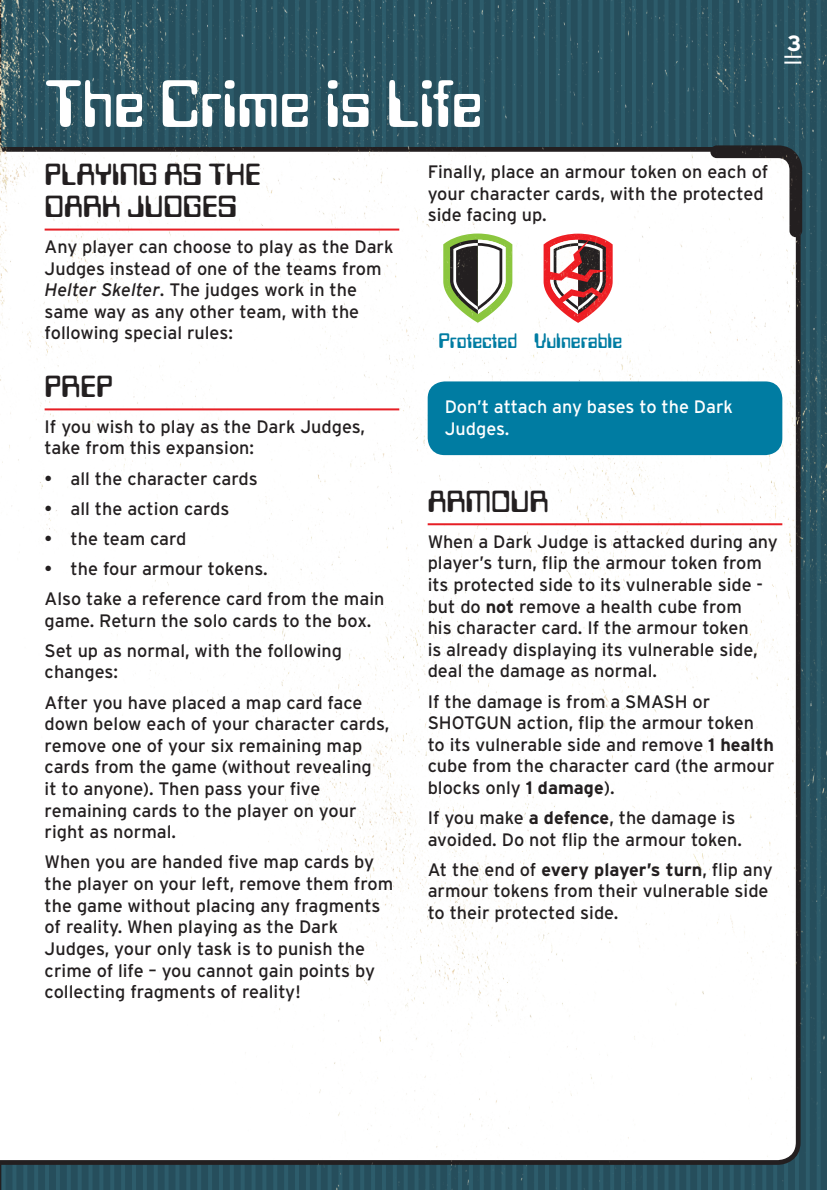
<style>
.page{position:relative;width:827px;height:1190px;background:#fff}
.page>*{position:absolute;margin:0;border:0;box-sizing:border-box;transform-origin:0 0}
.INTRO{font:70px "Data Seventy Std";color:#fff}
.SUB{font:32px/32px "Data Seventy Std";color:#231f20}
.COMPONENT_NAME{font:22px "Data Seventy Std";color:#007ca2}
.t1{font:700 22px "Interstate";color:#fff}
.BODY{font:18px/21.6px "Interstate";color:#231f20}
.INLINE_CALLOUT{font:18px/21.6px "Interstate";color:#fff}
.s1{font-style:italic}
.s2{font-weight:700}
</style>
<div class="page">
<hr style="left:826px;top:0;width:1px;height:1189px;background:#faf9f0">
<img style="left:1px;top:0;width:825px;height:1189px">
<hr style="left:45px;top:228px;width:354px;height:2px;background:#e61e25">
<hr style="left:45px;top:408px;width:354px;height:2px;background:#e61e25">
<div style="left:427px;top:381px;width:355px;height:74px;background:#007ca2;border-radius:17px"></div>
<hr style="left:427px;top:523px;width:355px;height:2px;background:#e61e25">
<img style="left:443px;top:233px;width:69px;height:90px">
<img style="left:543px;top:233px;width:69px;height:90px">
<svg style="left:784px;top:56px;width:17px;height:8px"></svg>
<svg style="left:0;top:0;width:1px;height:1190px"></svg>
<p class="INTRO" style="left:45px;top:67px;width:439px">The Crime is Life</p>
<p class="t1" style="left:786px;top:30px;width:16px">3</p>
<p class="SUB" style="left:45px;top:159px;width:217px">PLAYING AS THE<br>DARK JUDGES</p>
<p class="BODY" style="left:45px;top:236px;width:350px">Any player can choose to play as the Dark Judges instead of one of the teams from <span class="s1">Helter Skelter</span>. The judges work in the same way as any other team, with the following special rules:</p>
<p class="SUB" style="left:45px;top:371px;width:69px">PREP</p>
<p class="BODY" style="left:45px;top:415px;width:322px">If you wish to play as the Dark Judges, take from this expansion:</p>
<p class="BODY" style="left:45px;top:467px;width:214px">• all the character cards</p>
<p class="BODY" style="left:45px;top:497px;width:186px">• all the action cards</p>
<p class="BODY" style="left:45px;top:527px;width:143px">• the team card</p>
<p class="BODY" style="left:45px;top:557px;width:224px">• the four armour tokens.</p>
<p class="BODY" style="left:45px;top:587px;width:341px">Also take a reference card from the main game. Return the solo cards to the box.</p>
<p class="BODY" style="left:45px;top:639px;width:299px">Set up as normal, with the following changes:</p>
<p class="BODY" style="left:45px;top:691px;width:346px">After you have placed a map card face down below each of your character cards, remove one of your six remaining map cards from the game (without revealing<br>it to anyone). Then pass your five remaining cards to the player on your right as normal.</p>
<p class="BODY" style="left:45px;top:850px;width:350px">When you are handed five map cards by the player on your left, remove them from the game without placing any fragments of reality. When playing as the Dark Judges, your only task is to punish the crime of life – you cannot gain points by collecting fragments of reality!</p>
<p class="BODY" style="left:427px;top:161px;width:342px">Finally, place an armour token on each of your character cards, with the protected side facing up.</p>
<p class="COMPONENT_NAME" style="left:438px;top:329px;width:80px">Protected</p>
<p class="COMPONENT_NAME" style="left:534px;top:329px;width:90px">Vulnerable</p>
<p class="INLINE_CALLOUT" style="left:444px;top:395px;width:290px">Don’t attach any bases to the Dark<br>Judges.</p>
<p class="SUB" style="left:427px;top:485px;width:122px">ARMOUR</p>
<p class="BODY" style="left:427px;top:530px;width:351px">When a Dark Judge is attacked during any player’s turn, flip the armour token from its protected side to its vulnerable side - but do <span class="s2">not</span> remove a health cube from<br>his character card. If the armour token<br>is already displaying its vulnerable side, deal the damage as normal.</p>
<p class="BODY" style="left:427px;top:690px;width:348px">If the damage is from a SMASH or SHOTGUN action, flip the armour token to its vulnerable side and remove <span class="s2">1 health </span>cube from the character card (the armour blocks only <span class="s2">1 damage</span>).</p>
<p class="BODY" style="left:427px;top:806px;width:316px">If you make <span class="s2">a defence</span>, the damage is avoided. Do not flip the armour token.</p>
<p class="BODY" style="left:427px;top:858px;width:346px">At the end of <span class="s2">every player’s turn</span>, flip any armour tokens from their vulnerable side to their protected side.</p>
</div>
